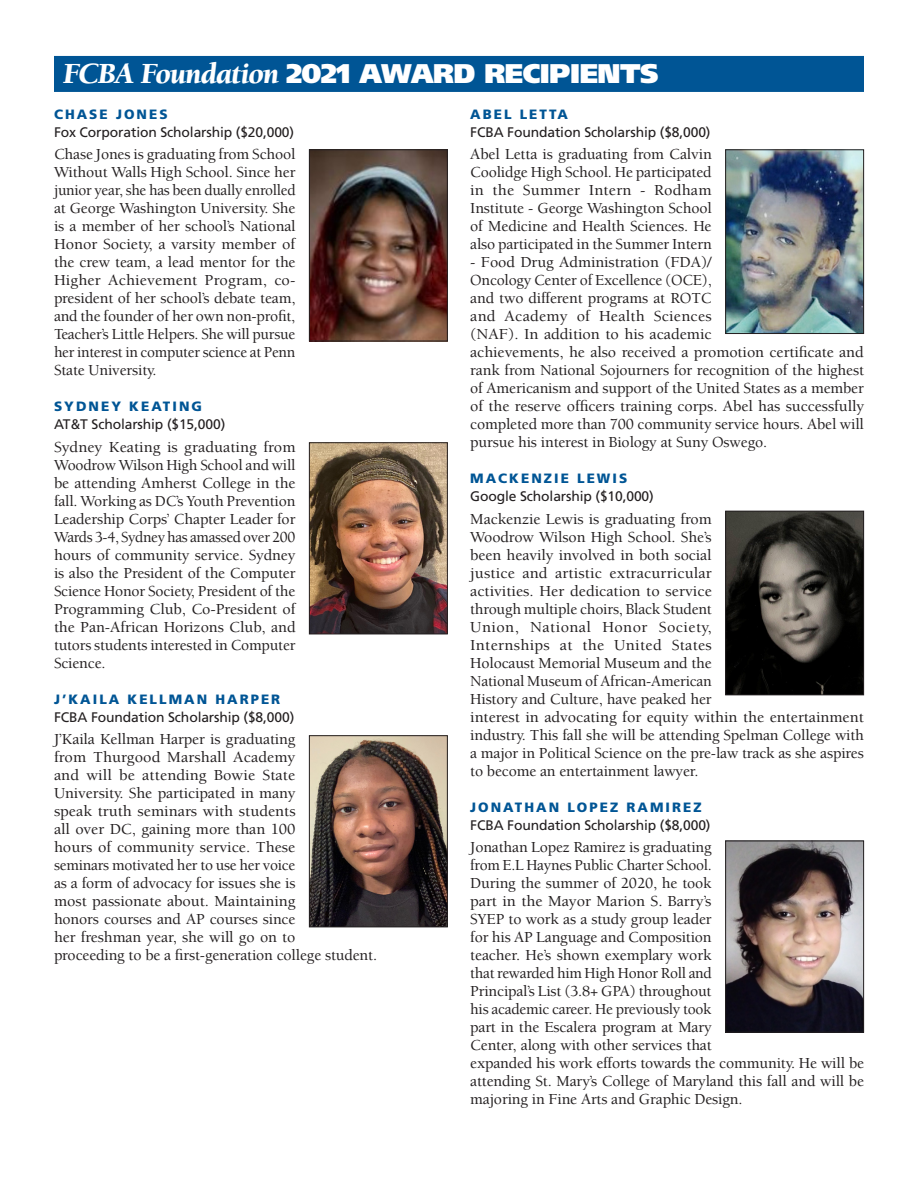
<style>
.page{position:relative;width:918px;height:1188px;background:#fff}
.page>*{position:absolute;margin:0;border:0;box-sizing:border-box;transform-origin:0 0}
.Section_Head{font:900 27px "Frutiger";letter-spacing:-.02em;color:#fff}
.t1{font:500 15.75px/18px "Berkeley";letter-spacing:-.01em;color:#231f20}
.Scholar_School{font:13.8px "Frutiger";letter-spacing:-.01em;color:#231f20}
.Normal_Subhead{font:900 13.5px "Frutiger";letter-spacing:.15em;color:#005595}
.s1{font-family:"Berkeley";font-style:italic;font-size:30px}
</style>
<div class="page">
<img style="left:311px;top:151px;width:135px;height:188px">
<div style="left:309px;top:149px;width:139px;height:192px;border:1px solid #231f20"></div>
<img style="left:311px;top:444px;width:135px;height:188px">
<div style="left:309px;top:442px;width:139px;height:192px;border:1px solid #231f20"></div>
<img style="left:311px;top:737px;width:135px;height:188px">
<div style="left:309px;top:735px;width:139px;height:192px;border:1px solid #231f20"></div>
<img style="left:727px;top:151px;width:135px;height:181px">
<div style="left:725px;top:149px;width:139px;height:185px;border:1px solid #231f20"></div>
<img style="left:727px;top:513px;width:135px;height:180px">
<div style="left:725px;top:511px;width:139px;height:184px;border:1px solid #231f20"></div>
<img style="left:727px;top:843px;width:135px;height:188px">
<div style="left:725px;top:841px;width:139px;height:192px;border:1px solid #231f20"></div>
<div style="left:54px;top:56px;width:810px;height:36px;background:#005595"></div>
<p class="Section_Head" style="left:63px;top:57px;width:597px"><span class="s1">FCBA Foundation</span> 2021 AWARD RECIPIENTS</p>
<p class="Normal_Subhead" style="left:54px;top:106px;width:115px">CHASE JONES</p>
<p class="Scholar_School" style="left:54px;top:124px;width:242px">Fox Corporation Scholarship ($20,000)</p>
<p class="t1" style="left:54px;top:146px;width:243px;text-align:justify">Chase Jones is graduating from School Without Walls High School. Since her junior year, she has been dually enrolled at George Washington University. She is a member of her school’s National Honor Society, a varsity member of the crew team, a lead mentor for the Higher Achievement Program, co&shy;president of her school’s debate team, and the founder of her own non-profit, Teacher’s Little Helpers. She will pursue her interest in computer science at Penn State University.</p>
<p class="Normal_Subhead" style="left:54px;top:398px;width:150px">SYDNEY KEATING</p>
<p class="Scholar_School" style="left:54px;top:416px;width:173px">AT&amp;T Scholarship ($15,000)</p>
<p class="t1" style="left:54px;top:438px;width:243px;text-align:justify">Sydney Keating is graduating from Woodrow Wilson High School and will be attending Amherst College in the fall. Working as DC’s Youth Prevention Leadership Corps’ Chapter Leader for Wards 3-4, Sydney has amassed over 200 hours of community service. Sydney is also the President of the Computer Science Honor Society, President of the Programming Club, Co-President of the Pan-African Horizons Club, and tutors students interested in Computer Science.</p>
<p class="Normal_Subhead" style="left:54px;top:691px;width:228px">J’KAILA KELLMAN HARPER</p>
<p class="Scholar_School" style="left:54px;top:709px;width:242px">FCBA Foundation Scholarship ($8,000)</p>
<p class="t1" style="left:54px;top:731px;width:325px">J’Kaila Kellman Harper is graduating<br>from Thurgood Marshall Academy<br>and will be attending Bowie State<br>University. She participated in many<br>speak truth seminars with students<br>all over DC, gaining more than 100<br>hours of community service. These<br>seminars motivated her to use her voice<br>as a form of advocacy for issues she is<br>most passionate about. Maintaining<br>honors courses and AP courses since<br>her freshman year, she will go on to<br>proceeding to be a first-generation college student.</p>
<p class="Normal_Subhead" style="left:470px;top:106px;width:99px">ABEL LETTA</p>
<p class="Scholar_School" style="left:470px;top:124px;width:242px">FCBA Foundation Scholarship ($8,000)</p>
<p class="t1" style="left:470px;top:146px;width:243px;text-align:justify">Abel Letta is graduating from Calvin Coolidge High School. He participated in the Summer Intern - Rodham Institute - George Washington School of Medicine and Health Sciences. He also participated in the Summer Intern</p>
<p class="t1" style="left:470px;top:254px;width:395px">- Food Drug Administration (FDA)/<br>Oncology Center of Excellence (OCE),<br>and two different programs at ROTC<br>and Academy of Health Sciences<br>(NAF). In addition to his academic<br>achievements, he also received a promotion certificate and rank from National Sojourners for recognition of the highest of Americanism and support of the United States as a member of the reserve officers training corps. Abel has successfully completed more than 700 community service hours. Abel will pursue his interest in Biology at Suny Oswego.</p>
<p class="Normal_Subhead" style="left:470px;top:470px;width:159px">MACKENZIE LEWIS</p>
<p class="Scholar_School" style="left:470px;top:488px;width:185px">Google Scholarship ($10,000)</p>
<p class="t1" style="left:470px;top:510px;width:395px">Mackenzie Lewis is graduating from<br>Woodrow Wilson High School. She’s<br>been heavily involved in both social<br>justice and artistic extracurricular<br>activities. Her dedication to service<br>through multiple choirs, Black Student<br>Union, National Honor Society,<br>Internships at the United States<br>Holocaust Memorial Museum and the<br>National Museum of African-American<br>History and Culture, have peaked her<br>interest in advocating for equity within the entertainment industry. This fall she will be attending Spelman College with a major in Political Science on the pre-law track as she aspires to become an entertainment lawyer.</p>
<p class="Normal_Subhead" style="left:470px;top:799px;width:233px">JONATHAN LOPEZ RAMIREZ</p>
<p class="Scholar_School" style="left:470px;top:817px;width:242px">FCBA Foundation Scholarship ($8,000)</p>
<p class="t1" style="left:470px;top:839px;width:395px">Jonathan Lopez Ramirez is graduating<br>from E.L Haynes Public Charter School.<br>During the summer of 2020, he took<br>part in the Mayor Marion S. Barry’s<br>SYEP to work as a study group leader<br>for his AP Language and Composition<br>teacher. He’s shown exemplary work<br>that rewarded him High Honor Roll and<br>Principal’s List (3.8+ GPA) throughout<br>his academic career. He previously took<br>part in the Escalera program at Mary<br>Center, along with other services that<br>expanded his work efforts towards the community. He will be attending St. Mary’s College of Maryland this fall and will be majoring in Fine Arts and Graphic Design.</p>
</div>
